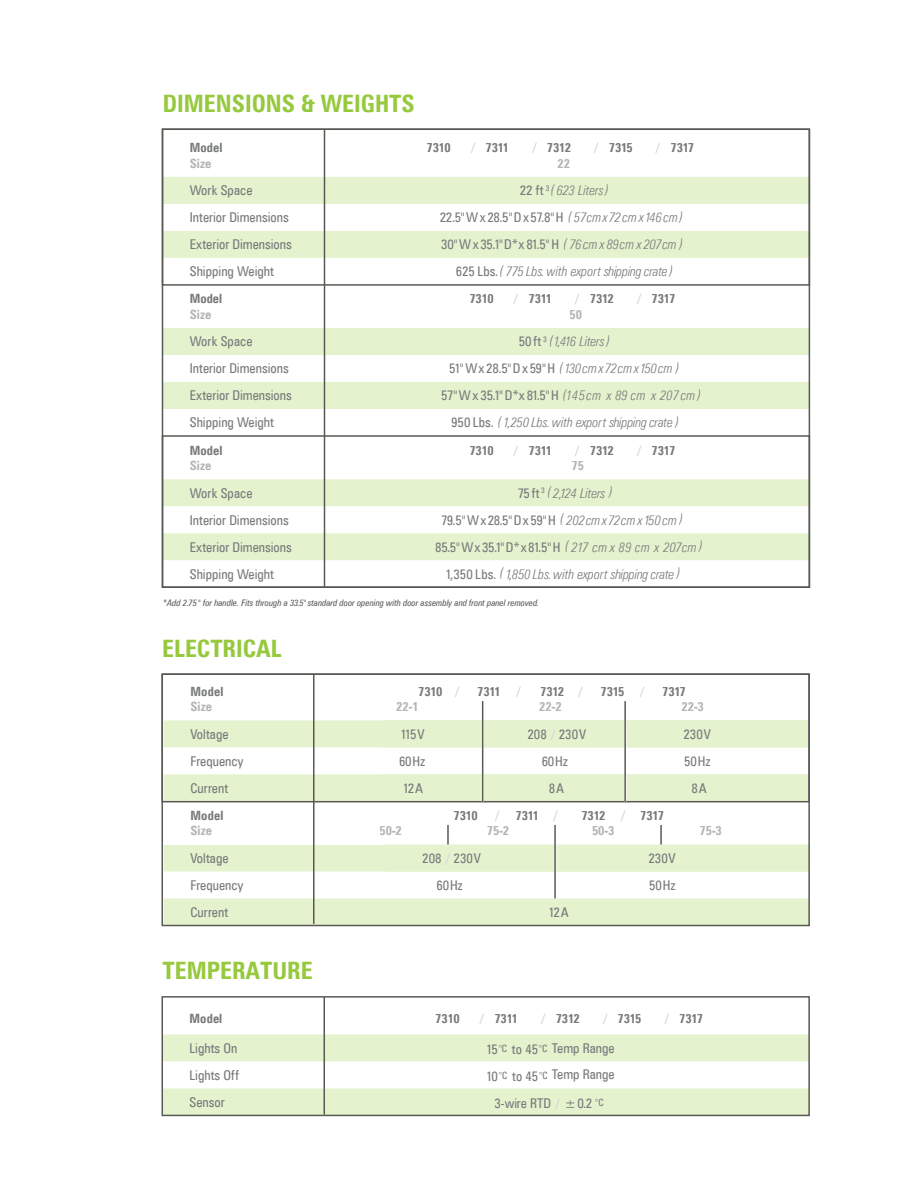
<style>
.page{position:relative;width:918px;height:1188px;background:#fff}
.page>*{position:absolute;margin:0;border:0;box-sizing:border-box;transform-origin:0 0}
.t1{font:700 condensed 24px "Zurich BT";color:#96c93d}
.t2{font:condensed 13.5px/27px "Zurich BT";color:#77797b}
.t3{font:italic 300 condensed 13.5px/27px "Zurich BT";color:#77797b;text-align:center}
.t4{font:condensed 13.5px "Zurich BT";letter-spacing:.03em;color:#77797b}
.t5{font:condensed 13.5px "Zurich BT";letter-spacing:.02em;color:#77797b}
.t6{font:700 condensed 12.75px "Zurich BT";letter-spacing:-.015em;color:#77797b}
.t7{font:700 condensed 12.75px "Zurich BT";color:#b3b4b5}
.t8{font:700 condensed 12.75px "Zurich BT";color:#d5d5d6}
.t9{font:italic condensed 9px "Zurich BT";color:#565759}
.s1{color:#d5d5d6}
.s2{font-weight:400;font-style:normal}
.s3{font-weight:300;font-style:italic}
.s4{font-style:normal}
.s5{font-weight:700;font-size:12.75px;color:#d5d5d6}
.s6{font-size:10.05px}
</style>
<div class="page">
<svg style="left:165px;top:177px;width:642px;height:383px;fill:#e5f2ce"></svg>
<svg style="left:165px;top:286px;width:642px;height:193px"></svg>
<div style="left:378px;top:285px;width:431px;height:43px;background:#fff"></div>
<hr style="left:324px;top:129px;width:1px;height:458px;background:#595954">
<div style="left:162px;top:129px;width:648px;height:459px;border:2px solid #595954"></div>
<svg style="left:165px;top:720px;width:642px;height:203px;fill:#e5f2ce"></svg>
<div style="left:164px;top:801px;width:215px;height:44px;background:#fff"></div>
<div style="left:379px;top:801px;width:431px;height:44px;background:#fff"></div>
<svg style="left:382px;top:720px;width:425px;height:79px"></svg>
<div style="left:384px;top:845px;width:423px;height:27px;background:#e5f2ce"></div>
<div style="left:162px;top:673px;width:648px;height:129px;border:2px solid #595954"></div>
<div style="left:162px;top:673px;width:648px;height:253px;border:2px solid #595954"></div>
<hr style="left:313px;top:674px;width:2px;height:250px;background:#595954">
<hr style="left:482px;top:720px;width:2px;height:27px;background:#fff">
<hr style="left:482px;top:747px;width:2px;height:27px;background:#fff">
<hr style="left:482px;top:774px;width:2px;height:27px;background:#fff">
<hr style="left:554px;top:825px;width:2px;height:74px;background:#595954">
<hr style="left:660px;top:825px;width:2px;height:20px;background:#595954">
<hr style="left:447px;top:825px;width:2px;height:20px;background:#595954">
<hr style="left:624px;top:701px;width:2px;height:101px;background:#595954">
<hr style="left:482px;top:701px;width:1px;height:101px;background:#595954">
<svg style="left:165px;top:1034px;width:642px;height:79px;fill:#e5f2ce"></svg>
<hr style="left:324px;top:997px;width:1px;height:118px;background:#595954">
<div style="left:162px;top:996px;width:648px;height:120px;border:2px solid #595954"></div>
<h1 class="t1" style="left:163px;top:89px;width:254px">DIMENSIONS &amp; WEIGHTS</h1>
<p class="t6" style="left:427px;top:140px;width:26px">7310</p>
<p class="t6" style="left:471px;top:140px;width:39px"><span class="s1">/</span> 7311</p>
<p class="t6" style="left:533px;top:140px;width:40px"><span class="s1">/</span> 7312</p>
<p class="t6" style="left:595px;top:140px;width:40px"><span class="s1">/</span> 7315</p>
<p class="t6" style="left:656px;top:140px;width:39px"><span class="s1">/</span> 7317</p>
<p class="t7" style="left:558px;top:155px;width:14px">22</p>
<p class="t3" style="left:440px;top:177px;width:245px"><span class="s2">22 ft</span> <sup>3</sup> ( 623 Liters)<br><span class="s2">22.5"Wx 28.5"Dx57.8"H</span> ( 57cmx72cmx146cm)<br><span class="s2">30"Wx 35.1"D*x 81.5"H</span> ( 76cmx 89cm x 207cm )<br><span class="s2">625 Lbs.</span> ( 775 Lbs. with export shipping crate )</p>
<p class="t6" style="left:469px;top:291px;width:26px">7310</p>
<p class="t6" style="left:514px;top:291px;width:39px"><span class="s1">/</span> 7311</p>
<p class="t6" style="left:576px;top:291px;width:40px"><span class="s1">/</span> 7312</p>
<p class="t6" style="left:637px;top:291px;width:39px"><span class="s1">/</span> 7317</p>
<p class="t7" style="left:569px;top:306px;width:14px">50</p>
<p class="t3" style="left:519px;top:328px;width:93px"><span class="s2">50 ft</span> <sup>3</sup> (1,416 Liters)</p>
<p class="t3" style="left:449px;top:355px;width:232px"><span class="s2">51"Wx28.5"Dx59"H</span> (130cmx72cmx150cm )</p>
<p class="t2" style="left:441px;top:382px;width:262px">57"Wx 35.1"D*x 81.5"H <span class="s3">(145cm x 89 cm x 207cm)</span></p>
<p class="t3" style="left:451px;top:409px;width:230px"><span class="s2">950 Lbs.</span> ( 1,250 Lbs. with export shipping crate )</p>
<p class="t6" style="left:469px;top:442px;width:26px">7310</p>
<p class="t6" style="left:514px;top:442px;width:39px"><span class="s1">/</span> 7311</p>
<p class="t6" style="left:576px;top:442px;width:40px"><span class="s1">/</span> 7312</p>
<p class="t6" style="left:637px;top:442px;width:39px"><span class="s1">/</span> 7317</p>
<p class="t7" style="left:572px;top:458px;width:14px">75</p>
<p class="t3" style="left:518px;top:479px;width:97px"><span class="s2">75 ft</span> <sup>3</sup> ( 2,124 Liters )</p>
<p class="t5" style="left:441px;top:512px;width:244px">79.5"Wx28.5"Dx 59"H <span class="s3">( 202cmx72cmx150cm )</span></p>
<p class="t4" style="left:435px;top:539px;width:269px">85.5"Wx35.1"D*x81.5"H <span class="s3">( 217 cm x 89 cm x 207cm )</span></p>
<p class="t3" style="left:445px;top:560px;width:237px"><span class="s2">1,350 Lbs.</span> ( 1,850 Lbs. with export shipping crate )</p>
<p class="t6" style="left:190px;top:140px;width:34px">Model</p>
<p class="t7" style="left:190px;top:155px;width:23px">Size</p>
<p class="t2" style="left:190px;top:177px;width:104px">Work Space<br>Interior Dimensions<br>Exterior Dimensions<br>Shipping Weight</p>
<p class="t6" style="left:190px;top:291px;width:34px">Model</p>
<p class="t7" style="left:190px;top:306px;width:23px">Size</p>
<p class="t2" style="left:190px;top:328px;width:104px">Work Space<br>Interior Dimensions<br>Exterior Dimensions<br>Shipping Weight</p>
<p class="t6" style="left:190px;top:442px;width:34px">Model</p>
<p class="t7" style="left:190px;top:458px;width:23px">Size</p>
<p class="t2" style="left:190px;top:479px;width:104px">Work Space<br>Interior Dimensions<br>Exterior Dimensions<br>Shipping Weight</p>
<p class="t9" style="left:163px;top:597px;width:378px">*Add 2.75<span class="s4">"</span> for handle. Fits through a 33.5" standard door opening with door assembly and front panel removed.</p>
<h1 class="t1" style="left:162px;top:633px;width:121px">ELECTRICAL</h1>
<p class="t6" style="left:191px;top:683px;width:34px">Model</p>
<p class="t7" style="left:191px;top:699px;width:23px">Size</p>
<p class="t2" style="left:191px;top:720px;width:55px">Voltage<br>Frequency<br>Current</p>
<p class="t6" style="left:191px;top:808px;width:34px">Model</p>
<p class="t7" style="left:191px;top:823px;width:23px">Size</p>
<p class="t2" style="left:191px;top:844px;width:55px">Voltage<br>Frequency<br>Current</p>
<h1 class="t1" style="left:163px;top:956px;width:152px">TEMPERATURE</h1>
<p class="t6" style="left:418px;top:683px;width:42px">7310 <span class="s1">/</span></p>
<p class="t6" style="left:477px;top:683px;width:25px">7311</p>
<p class="t8" style="left:517px;top:683px;width:5px">/</p>
<p class="t6" style="left:540px;top:683px;width:44px">7312 <span class="s1">/</span></p>
<p class="t6" style="left:600px;top:683px;width:25px">7315</p>
<p class="t8" style="left:640px;top:683px;width:5px">/</p>
<p class="t6" style="left:662px;top:683px;width:25px">7317</p>
<p class="t7" style="left:396px;top:699px;width:24px">22-1</p>
<p class="t7" style="left:539px;top:699px;width:24px">22-2</p>
<p class="t7" style="left:682px;top:699px;width:24px">22-3</p>
<p class="t2" style="left:400px;top:720px;width:26px">115V</p>
<p class="t2" style="left:527px;top:720px;width:60px">208 <span class="s5">/</span> 230V</p>
<p class="t2" style="left:683px;top:720px;width:29px">230V</p>
<p class="t2" style="left:399px;top:747px;width:28px">60Hz</p>
<p class="t2" style="left:542px;top:747px;width:28px">60Hz</p>
<p class="t2" style="left:684px;top:747px;width:28px">50Hz</p>
<p class="t2" style="left:403px;top:774px;width:22px">12A</p>
<p class="t2" style="left:549px;top:774px;width:17px">8A</p>
<p class="t2" style="left:691px;top:774px;width:17px">8A</p>
<p class="t6" style="left:454px;top:808px;width:26px">7310</p>
<p class="t8" style="left:495px;top:808px;width:5px">/</p>
<p class="t6" style="left:516px;top:808px;width:43px">7311 <span class="s1">/</span></p>
<p class="t6" style="left:581px;top:808px;width:26px">7312</p>
<p class="t6" style="left:622px;top:808px;width:44px"><span class="s1">/</span> 7317</p>
<p class="t7" style="left:379px;top:823px;width:24px">50-2</p>
<p class="t7" style="left:487px;top:823px;width:24px">75-2</p>
<p class="t7" style="left:592px;top:823px;width:24px">50-3</p>
<p class="t7" style="left:699px;top:823px;width:24px">75-3</p>
<p class="t2" style="left:422px;top:844px;width:60px">208 <span class="s5">/</span> 230V</p>
<p class="t2" style="left:648px;top:844px;width:29px">230V</p>
<p class="t2" style="left:437px;top:871px;width:28px">60Hz</p>
<p class="t2" style="left:649px;top:871px;width:28px">50Hz</p>
<p class="t2" style="left:549px;top:898px;width:22px">12A</p>
<p class="t6" style="left:190px;top:1011px;width:34px">Model</p>
<p class="t6" style="left:435px;top:1011px;width:26px">7310</p>
<p class="t6" style="left:480px;top:1011px;width:39px"><span class="s1">/</span> 7311</p>
<p class="t6" style="left:542px;top:1011px;width:40px"><span class="s1">/</span> 7312</p>
<p class="t6" style="left:603px;top:1011px;width:40px"><span class="s1">/</span> 7315</p>
<p class="t6" style="left:665px;top:1011px;width:39px"><span class="s1">/</span> 7317</p>
<p class="t2" style="left:190px;top:1034px;width:50px">Lights On</p>
<p class="t2" style="left:486px;top:1035px;width:130px">15<span class="s6">°C</span> to 45<span class="s6">°C</span> Temp Range</p>
<p class="t2" style="left:190px;top:1061px;width:51px">Lights Off</p>
<p class="t2" style="left:486px;top:1063px;width:63px">10<sup>°C</sup> to 45<sup>°C</sup></p>
<p class="t2" style="left:190px;top:1088px;width:37px">Sensor</p>
<p class="t2" style="left:494px;top:1090px;width:111px">3-wire RTD <span class="s5">/</span> ±0.2 <sup>°C</sup></p>
<p class="t2" style="left:552px;top:1060px;width:64px">Temp Range</p>
</div>
